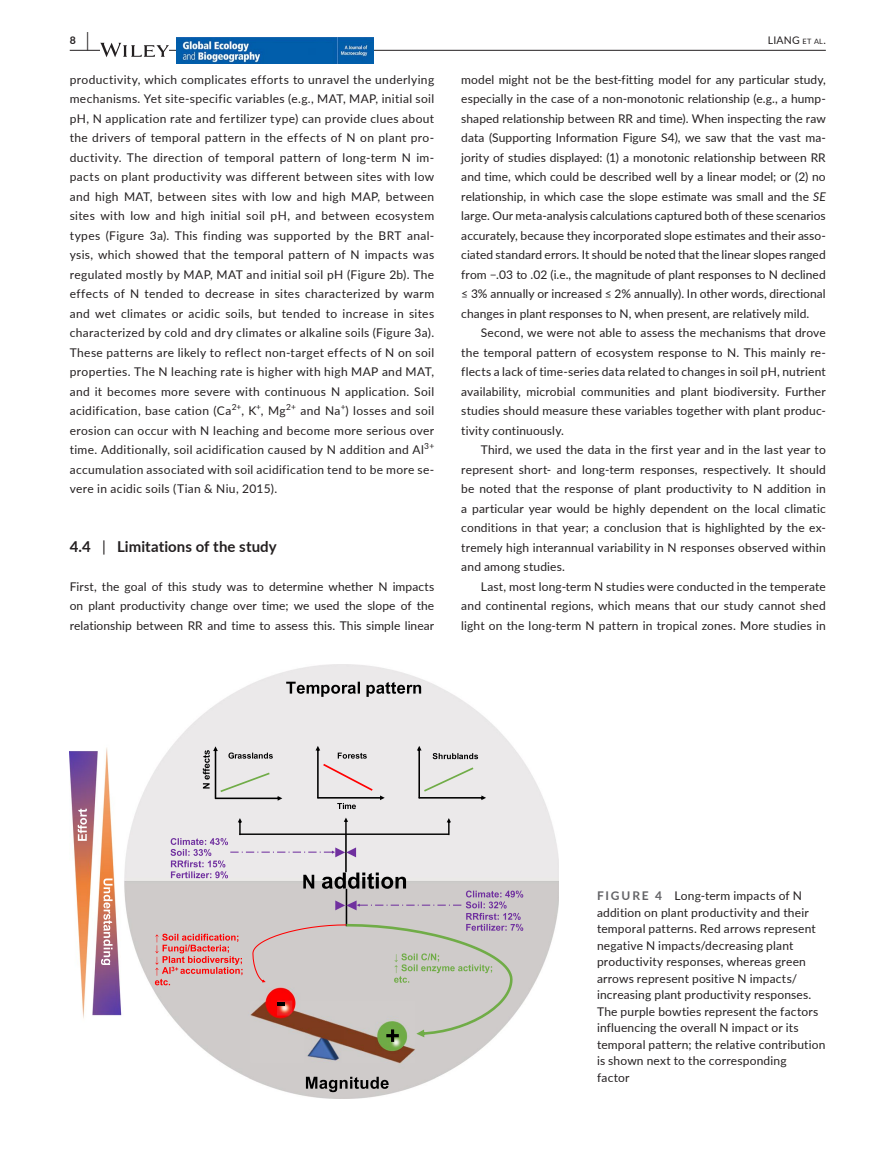
<style>
.page{position:relative;width:893px;height:1174px;background:#fff}
.page>*{position:absolute;margin:0;border:0;box-sizing:border-box;transform-origin:0 0}
.t1{font:700 15px "Lato";letter-spacing:.005em;color:#231f20}
.t2{font:12px/19.5px "Lato";letter-spacing:.015em;color:#231f20;text-align:justify}
.t3{font:10.5px "Lato";letter-spacing:.02em;color:#231f20}
.t4{font:700 10.5px "Lato";color:#231f20}
.t5{font:8.4px "Lato";color:#231f20}
.s1{font-size:19.5px}
.s2{font-size:7.35px}
.s3{font-style:italic}
.s4{font-weight:400}
.s5{font-weight:700;color:#636366}
</style>
<div class="page">
<hr style="left:70px;top:50px;width:756px;height:1px;background:#231f20">
<svg style="left:100px;top:43px;width:69px;height:14px"></svg>
<img style="left:177px;top:37px;width:196px;height:26px">
<img style="left:70px;top:664px;width:489px;height:434px">
<svg style="left:306px;top:1076px;width:83px;height:16px"></svg>
<svg style="left:286px;top:681px;width:74px;height:16px"></svg>
<svg style="left:366px;top:682px;width:55px;height:15px"></svg>
<svg style="left:101px;top:878px;width:12px;height:87px"></svg>
<svg style="left:78px;top:808px;width:9px;height:33px"></svg>
<svg style="left:155px;top:817px;width:368px;height:225px;background:#d0c6c5"></svg>
<svg style="left:203px;top:746px;width:79px;height:54px;background:#d1d0cf"></svg>
<svg style="left:417px;top:746px;width:69px;height:54px;background:#d4d4d2"></svg>
<svg style="left:316px;top:746px;width:69px;height:63px;background:#dad3d4"></svg>
<p class="t4" style="left:70px;top:33px;width:21px">8 <span class="s1">|</span></p>
<p class="t3" style="left:768px;top:33px;width:60px">LIANG <span class="s2">et al</span>.</p>
<p class="t2" style="left:70px;top:69px;width:366px">productivity, which complicates efforts to unravel the underlying mechanisms. Yet site-specific variables (e.g., MAT, MAP, initial soil pH, N application rate and fertilizer type) can provide clues about the drivers of temporal pattern in the effects of N on plant pro&shy;ductivity. The direction of temporal pattern of long-term N im&shy;pacts on plant productivity was different between sites with low and high MAT, between sites with low and high MAP, between sites with low and high initial soil pH, and between ecosystem types (Figure 3a). This finding was supported by the BRT anal&shy;ysis, which showed that the temporal pattern of N impacts was regulated mostly by MAP, MAT and initial soil pH (Figure 2b). The effects of N tended to decrease in sites characterized by warm and wet climates or acidic soils, but tended to increase in sites characterized by cold and dry climates or alkaline soils (Figure 3a).<br>These patterns are likely to reflect non-target effects of N on soil properties. The N leaching rate is higher with high MAP and MAT, and it becomes more severe with continuous N application. Soil acidification, base cation (Ca</p>
<p class="t2" style="left:461px;top:69px;width:366px">model might not be the best-fitting model for any particular study, especially in the case of a non-monotonic relationship (e.g., a hump&shy;shaped relationship between RR and time). When inspecting the raw data (Supporting Information Figure S4), we saw that the vast ma&shy;jority of studies displayed: (1) a monotonic relationship between RR and time, which could be described well by a linear model; or (2) no relationship, in which case the slope estimate was small and the <span class="s3">SE </span>large. Our meta-analysis calculations captured both of these scenarios accurately, because they incorporated slope estimates and their asso&shy;ciated standard errors. It should be noted that the linear slopes ranged from −.03 to .02 (i.e., the magnitude of plant responses to N declined ≤ 3% annually or increased ≤ 2% annually). In other words, directional changes in plant responses to N, when present, are relatively mild.</p>
<p class="t2" style="left:461px;top:323px;width:366px;text-indent:20px">Second, we were not able to assess the mechanisms that drove the temporal pattern of ecosystem response to N. This mainly re&shy;flects a lack of time-series data related to changes in soil pH, nutrient availability, microbial communities and plant biodiversity. Further studies should measure these variables together with plant produc&shy;tivity continuously.</p>
<p class="t2" style="left:461px;top:440px;width:366px;text-indent:20px">Third, we used the data in the first year and in the last year to represent short- and long-term responses, respectively. It should be noted that the response of plant productivity to N addition in a particular year would be highly dependent on the local climatic conditions in that year; a conclusion that is highlighted by the ex&shy;tremely high interannual variability in N responses observed within and among studies.</p>
<p class="t2" style="left:461px;top:576px;width:366px;text-indent:20px">Last, most long-term N studies were conducted in the temperate and continental regions, which means that our study cannot shed light on the long-term N pattern in tropical zones. More studies in</p>
<p class="t5" style="left:232px;top:401px;width:11px">2+</p>
<p class="t2" style="left:241px;top:401px;width:46px">, K , Mg</p>
<p class="t5" style="left:256px;top:401px;width:6px">+</p>
<p class="t5" style="left:286px;top:401px;width:11px">2+</p>
<p class="t2" style="left:300px;top:401px;width:135px">and Na ) losses and soil</p>
<p class="t5" style="left:341px;top:401px;width:6px">+</p>
<p class="t2" style="left:70px;top:420px;width:366px">erosion can occur with N leaching and become more serious over time. Additionally, soil acidification caused by N addition and Al</p>
<p class="t5" style="left:424px;top:440px;width:11px">3+</p>
<p class="t2" style="left:70px;top:459px;width:366px">accumulation associated with soil acidification tend to be more se&shy;vere in acidic soils (Tian &amp; Niu, 2015).</p>
<p class="t1" style="left:70px;top:535px;width:209px">4.4 <span class="s4">|</span> Limitations of the study</p>
<p class="t2" style="left:70px;top:576px;width:366px">First, the goal of this study was to determine whether N impacts on plant productivity change over time; we used the slope of the relationship between RR and time to assess this. This simple linear</p>
<p class="t2" style="left:597px;top:887px;width:230px;line-height:16.5px;text-align:left"><span class="s5">FIGURE 4</span> Long-term impacts of N addition on plant productivity and their temporal patterns. Red arrows represent negative N impacts/decreasing plant productivity responses, whereas green arrows represent positive N impacts/ increasing plant productivity responses.<br>The purple bowties represent the factors influencing the overall N impact or its temporal pattern; the relative contribution is shown next to the corresponding<br>factor</p>
</div>
